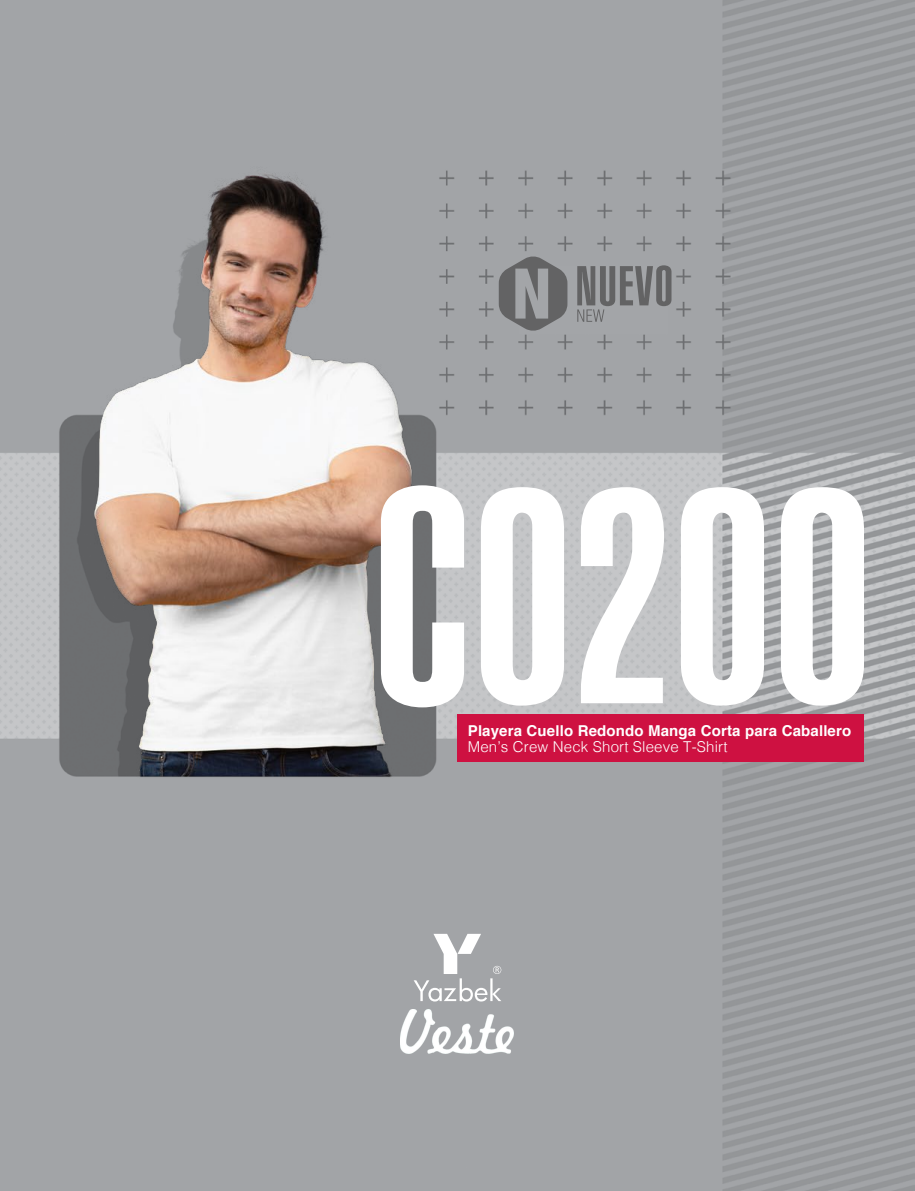
<style>
.page{position:relative;width:915px;height:1191px;background:#fff}
.page>*{position:absolute;margin:0;border:0;box-sizing:border-box;transform-origin:0 0}
.t1{font:300px "Helvetica LT Std Ultra Comp";color:#fff}
.t2{font:700 15px "Helvetica";letter-spacing:.01em;color:#fff}
.t3{font:300 15px "Helvetica";letter-spacing:.01em;color:#fff}
</style>
<div class="page">
<img style="left:0;top:0;width:914px;height:1191px">
<div style="left:457px;top:714px;width:406px;height:48px;background:#ce1141"></div>
<svg style="left:577px;top:265px;width:94px;height:57px;background:#868789"></svg>
<svg style="left:498px;top:256px;width:69px;height:75px;background:#818284"></svg>
<svg style="left:413px;top:933px;width:88px;height:68px"></svg>
<img style="left:400px;top:1009px;width:113px;height:44px">
<h1 class="t1" style="left:372px;top:425px;width:501px">C0200</h1>
<p class="t2" style="left:467px;top:718px;width:385px">Playera Cuello Redondo Manga Corta para Caballero</p>
<p class="t3" style="left:467px;top:734px;width:261px">Men’s Crew Neck Short Sleeve T-Shirt</p>
</div>
